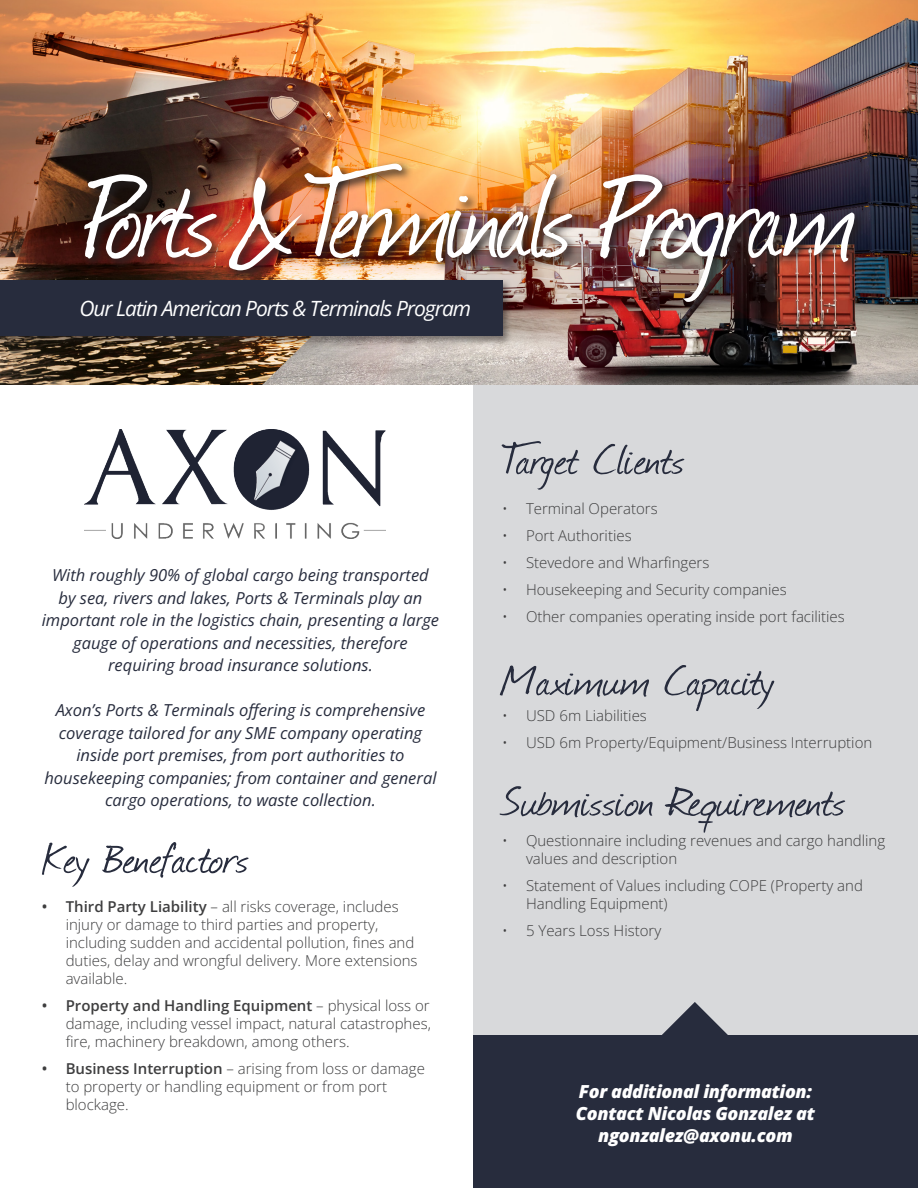
<style>
.page{position:relative;width:918px;height:1188px;background:#fff}
.page>*{position:absolute;margin:0;border:0;box-sizing:border-box;transform-origin:0 0}
.t1{font:136.5px "Journal";letter-spacing:-.05em;color:#fff}
.t2{font:48px "Journal";color:#272c3d;scale:1.15 1}
.t3{font:italic 21px "Open Sans";letter-spacing:-.05em;color:#fff}
.t4{font:italic 800 18px/21.6px "Open Sans";letter-spacing:-.02em;color:#fff;text-align:center}
.t5{font:italic 16.5px/22.5px "Open Sans";color:#272c3d;text-align:center}
.t6{font:300 15px/18px "Open Sans";color:#3e3e3f}
.s1{font-weight:600}
</style>
<div class="page">
<div style="left:474px;top:373px;width:444px;height:815px;background:#d8d9db"></div>
<img style="left:0;top:0;width:918px;height:385px">
<img style="left:84px;top:429px;width:302px;height:109px">
<img style="left:81px;top:160px;width:786px;height:154px">
<div style="left:0;top:278px;width:513px;height:68px;background:#231f20;opacity:.5"></div>
<div style="left:0;top:280px;width:502px;height:56px;background:#272c3d"></div>
<div style="left:474px;top:1036px;width:444px;height:152px;background:#272c3d"></div>
<svg style="left:645px;top:1002px;width:104px;height:34px"></svg>
<p class="t1" style="left:84px;top:124px;width:774px">Ports &amp; Terminals Program</p>
<p class="t3" style="left:80px;top:294px;width:393px">Our Latin American Ports &amp; Terminals Program</p>
<p class="t5" style="left:42px;top:563px;width:399px">With roughly 90% of global cargo being transported by sea, rivers and lakes, Ports &amp; Terminals play an important role in the logistics chain, presenting a large gauge of operations and necessities, therefore</p>
<p class="t5" style="left:108px;top:653px;width:266px">requiring broad insurance solutions.</p>
<p class="t5" style="left:56px;top:698px;width:371px;text-align:left">Axon’s Ports &amp; Terminals offering is comprehensive coverage tailored for any SME company operating</p>
<p class="t5" style="left:44px;top:743px;width:394px">inside port premises, from port authorities to housekeeping companies; from container and general</p>
<p class="t5" style="left:105px;top:788px;width:272px">cargo operations, to waste collection.</p>
<p class="t2" style="left:42px;top:826px;width:182px">Key Benefactors</p>
<p class="t6" style="left:66px;top:898px;width:353px;text-indent:-24px"><span class="s1">• Third Party Liability</span> – all risks coverage, includes injury or damage to third parties and property, including sudden and accidental pollution, fines and duties, delay and wrongful delivery. More extensions available.</p>
<p class="t6" style="left:66px;top:997px;width:367px;text-align:justify;text-indent:-24px"><span class="s1">• Property and Handling Equipment</span> – physical loss or damage, including vessel impact, natural catastrophes, fire, machinery breakdown, among others.</p>
<p class="t6" style="left:66px;top:1060px;width:361px;text-indent:-24px"><span class="s1">• Business Interruption</span> – arising from loss or damage to property or handling equipment or from port blockage.</p>
<p class="t2" style="left:502px;top:427px;width:160px">Target Clients</p>
<p class="t6" style="left:502px;top:499px;width:157px">• Terminal Operators</p>
<p class="t6" style="left:502px;top:526px;width:131px">• Port Authorities</p>
<p class="t6" style="left:502px;top:553px;width:209px">• Stevedore and Wharfingers</p>
<p class="t6" style="left:502px;top:580px;width:286px">• Housekeeping and Security companies</p>
<p class="t6" style="left:502px;top:607px;width:344px">• Other companies operating inside port facilities</p>
<p class="t2" style="left:502px;top:648px;width:238px">Maximum Capacity</p>
<p class="t6" style="left:502px;top:706px;width:146px">• USD 6m Liabilities</p>
<p class="t6" style="left:502px;top:733px;width:372px">• USD 6m Property/Equipment/Business Interruption</p>
<p class="t2" style="left:502px;top:769px;width:300px">Submission Requirements</p>
<p class="t6" style="left:526px;top:831px;width:361px;text-indent:-24px">• Questionnaire including revenues and cargo handling values and description</p>
<p class="t6" style="left:526px;top:876px;width:338px;text-indent:-24px">• Statement of Values including COPE (Property and<br>Handling Equipment)</p>
<p class="t6" style="left:502px;top:921px;width:161px">• 5 Years Loss History</p>
<p class="t4" style="left:576px;top:1080px;width:240px">For additional information:<br>Contact Nicolas Gonzalez at ngonzalez@axonu.com</p>
</div>
